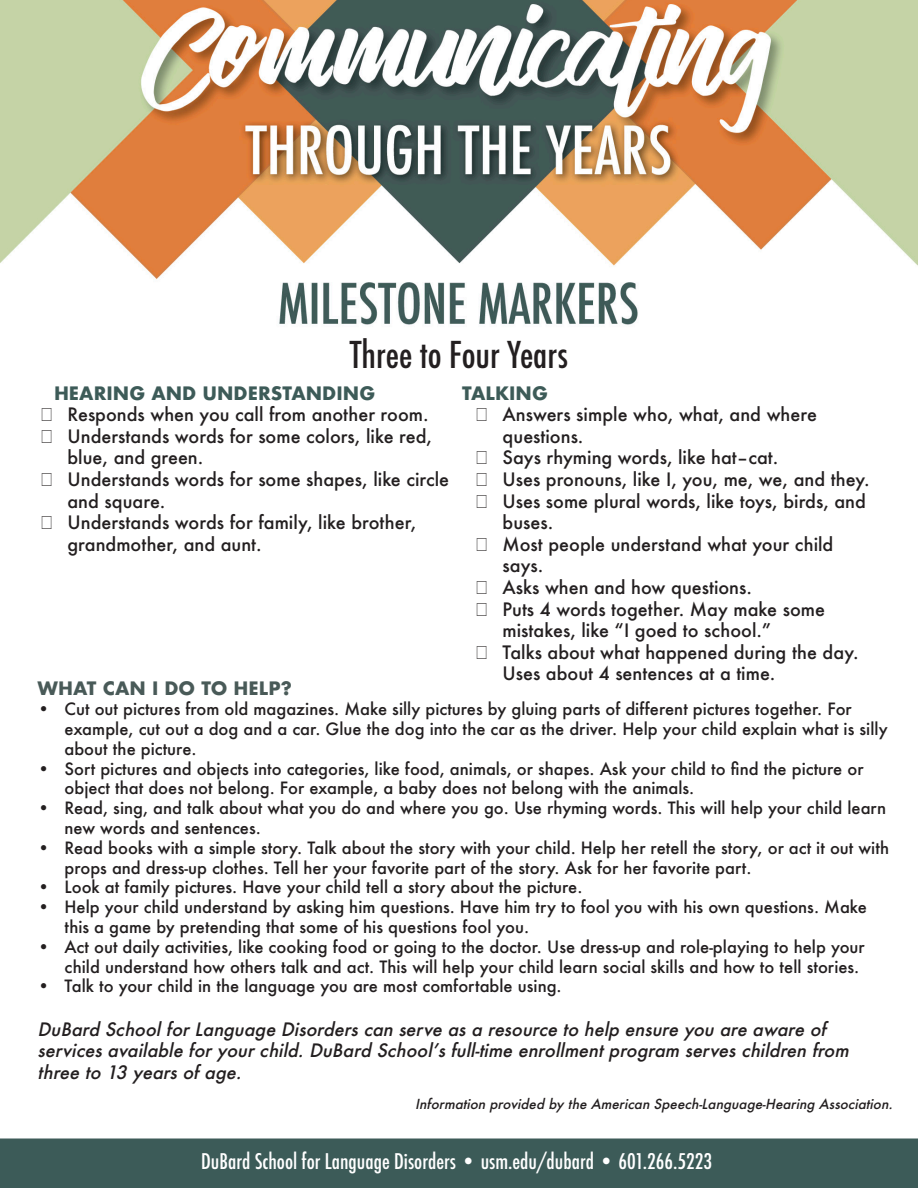
<style>
.page{position:relative;width:918px;height:1188px;background:#fff}
.page>*{position:absolute;margin:0;border:0;box-sizing:border-box;transform-origin:0 0}
.t1{font:500 condensed 36px "Futura";color:#231f20}
.t2{font:500 condensed 21px "Futura";color:#fff}
.t3{font:500 18px/21.6px "Futura";color:#231f20}
.t4{font:italic 500 18px/21.6px "Futura";color:#231f20}
.t5{font:700 18px "Futura";color:#3d5b58}
.t6{font:700 18px "Futura";color:#495a58}
.t7{font:500 16.5px/19.8px "Futura";color:#231f20}
.t8{font:italic 500 13.5px "Futura";color:#231f20}
</style>
<div class="page">
<img style="left:0;top:0;width:918px;height:325px">
<div style="left:0;top:1138px;width:918px;height:50px;background:#3c5b58"></div>
<p class="t1" style="left:350px;top:332px;width:220px">Three to Four Years</p>
<p class="t5" style="left:54px;top:380px;width:323px">HEARING AND UNDERSTANDING</p>
<p class="t3" style="left:68px;top:404px;width:363px">Responds when you call from another room.</p>
<p class="t3" style="left:68px;top:425px;width:366px">Understands words for some colors, like red, blue, and green.</p>
<p class="t3" style="left:68px;top:468px;width:383px">Understands words for some shapes, like circle and square.</p>
<p class="t3" style="left:68px;top:512px;width:350px">Understands words for family, like brother, grandmother, and aunt.</p>
<p class="t5" style="left:462px;top:380px;width:88px">TALKING</p>
<p class="t3" style="left:503px;top:404px;width:316px">Answers simple who, what, and where questions.</p>
<p class="t3" style="left:503px;top:447px;width:277px">Says rhyming words, like hat–cat.</p>
<p class="t3" style="left:503px;top:468px;width:369px">Uses pronouns, like I, you, me, we, and they.</p>
<p class="t3" style="left:503px;top:490px;width:365px">Uses some plural words, like toys, birds, and buses.</p>
<p class="t3" style="left:503px;top:533px;width:332px">Most people understand what your child says.</p>
<p class="t3" style="left:503px;top:576px;width:251px">Asks when and how questions.</p>
<p class="t3" style="left:503px;top:598px;width:324px">Puts 4 words together. May make some mistakes, like “I goed to school.”</p>
<p class="t3" style="left:503px;top:641px;width:358px">Talks about what happened during the day.<br>Uses about 4 sentences at a time.</p>
<p class="t6" style="left:38px;top:676px;width:256px">WHAT CAN I DO TO HELP?</p>
<p class="t7" style="left:65px;top:699px;width:825px;text-indent:-27px">• Cut out pictures from old magazines. Make silly pictures by gluing parts of different pictures together. For example, cut out a dog and a car. Glue the dog into the car as the driver. Help your child explain what is silly about the picture.</p>
<p class="t7" style="left:65px;top:758px;width:801px;text-indent:-27px">• Sort pictures and objects into categories, like food, animals, or shapes. Ask your child to find the picture or object that does not belong. For example, a baby does not belong with the animals.</p>
<p class="t7" style="left:65px;top:798px;width:823px;text-indent:-27px">• Read, sing, and talk about what you do and where you go. Use rhyming words. This will help your child learn new words and sentences.</p>
<p class="t7" style="left:65px;top:838px;width:826px;text-indent:-27px">• Read books with a simple story. Talk about the story with your child. Help her retell the story, or act it out with props and dress-up clothes. Tell her your favorite part of the story. Ask for her favorite part.</p>
<p class="t7" style="left:38px;top:877px;width:546px">• Look at family pictures. Have your child tell a story about the picture.</p>
<p class="t7" style="left:65px;top:897px;width:804px;text-indent:-27px">• Help your child understand by asking him questions. Have him try to fool you with his own questions. Make this a game by pretending that some of his questions fool you.</p>
<p class="t7" style="left:65px;top:937px;width:802px;text-indent:-27px">• Act out daily activities, like cooking food or going to the doctor. Use dress-up and role-playing to help your child understand how others talk and act. This will help your child learn social skills and how to tell stories.</p>
<p class="t7" style="left:38px;top:976px;width:526px">• Talk to your child in the language you are most comfortable using.</p>
<p class="t4" style="left:38px;top:1018px;width:817px">DuBard SchoolforLanguage Disorderscan serve asa resource to help ensure you are aware of servicesavailable foryourchild.DuBard School’sfull-time enrollmentprogram serveschildren from three to 13 yearsofage.</p>
<p class="t8" style="left:415px;top:1094px;width:483px">Information provided by the American Speech-Language-Hearing Association.</p>
<p class="t2" style="left:201px;top:1148px;width:513px">DuBard School for Language Disorders • usm.edu/dubard • 601.266.5223</p>
</div>
